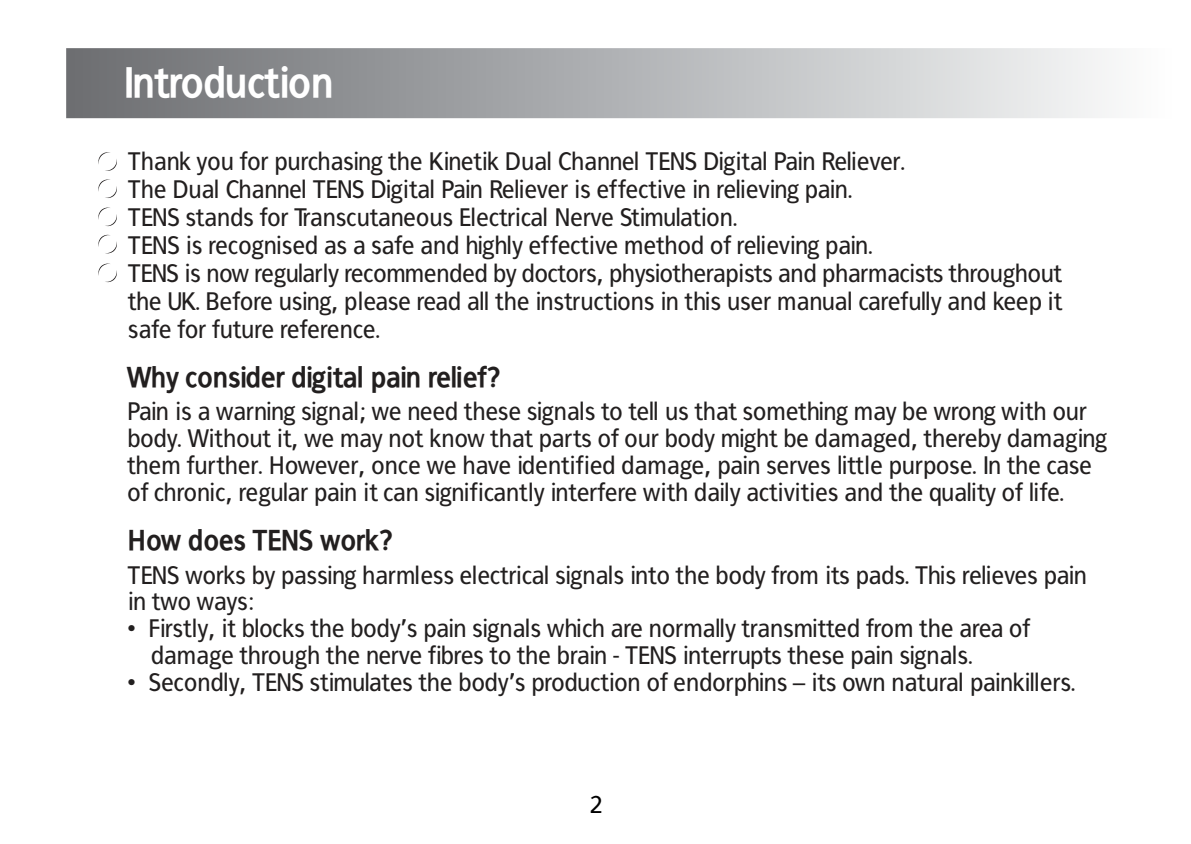
<style>
.page{position:relative;width:1191px;height:844px;background:#fff}
.page>*{position:absolute;margin:0;border:0;box-sizing:border-box;transform-origin:0 0}
.t1{font:700 42px "Francophil Sans";color:#fff}
.t2{font:700 28.35px "Francophil Sans";letter-spacing:.005em;color:#221f1f}
.t3{font:25.55px/28px "Francophil Sans";letter-spacing:.005em;color:#221f1f}
.t4{font:24.5px "Francophil Sans";color:#000}
.s1{font-weight:700}
</style>
<div class="page">
<svg style="left:98px;top:152px;width:19px;height:19px"></svg>
<svg style="left:98px;top:179px;width:19px;height:19px"></svg>
<svg style="left:98px;top:207px;width:19px;height:20px"></svg>
<svg style="left:98px;top:234px;width:19px;height:20px"></svg>
<svg style="left:98px;top:263px;width:19px;height:20px"></svg>
<h1 class="t1" style="left:124px;top:66px;width:212px">Introduction</h1>
<p class="t3" style="left:128px;top:149px;width:935px">Thank you for purchasing the Kinetik Dual Channel TENS Digital Pain Reliever.<br>The Dual Channel TENS Digital Pain Reliever is effective in relieving pain.<br>TENS stands for Transcutaneous Electrical Nerve Stimulation.<br>TENS is recognised as a safe and highly effective method of relieving pain.<br>TENS is now regularly recommended by doctors, physiotherapists and pharmacists throughout the UK. Before using, please read all the instructions in this user manual carefully and keep it safe for future reference.</p>
<p class="t2" style="left:127px;top:365px;width:375px">Why consider digital pain relief?</p>
<p class="t3" style="left:127px;top:400px;width:981px;line-height:26.9px">Pain is a warning signal; we need these signals to tell us that something may be wrong with our body. Without it, we may not know that parts of our body might be damaged, thereby damaging them further. However, once we have identified damage, pain serves little purpose. In the case of chronic, regular pain it can significantly interfere with daily activities and the quality of life.</p>
<p class="t2" style="left:128px;top:528px;width:266px">How does TENS work?</p>
<p class="t3" style="left:128px;top:562px;width:960px">TENS works by passing harmless electrical signals into the body from its pads. This relieves pain</p>
<p class="t3" style="left:128px;top:589px;width:127px">in two ways:</p>
<p class="t3" style="left:128px;top:616px;width:903px"><span class="s1">ï</span> Firstly, it blocks the body’s pain signals which are normally transmitted from the area of</p>
<p class="t3" style="left:151px;top:643px;width:823px">damage through the nerve fibres to the brain - TENS interrupts these pain signals.</p>
<p class="t3" style="left:128px;top:670px;width:949px"><span class="s1">ï</span> Secondly, TENS stimulates the body’s production of endorphins – its own natural painkillers.</p>
<p class="t4" style="left:589px;top:795px;width:14px">2</p>
</div>
